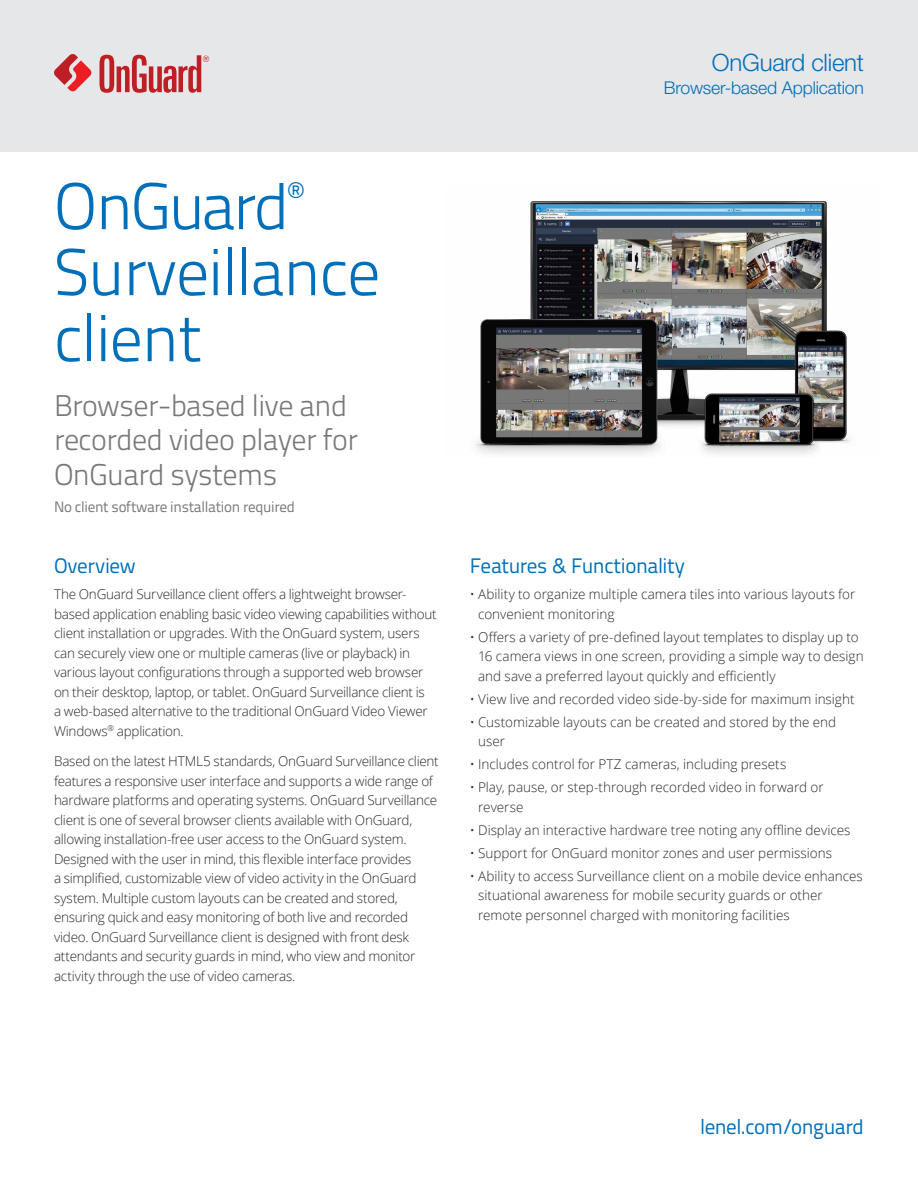
<style>
.page{position:relative;width:918px;height:1188px;background:#fff}
.page>*{position:absolute;margin:0;border:0;box-sizing:border-box;transform-origin:0 0}
.t1{font:300 66px/66px "Titillium Text 22 L";letter-spacing:-.02em;color:#006fba}
.t2{font:300 30px/34.5px "Titillium Text 22 L";letter-spacing:-.02em;color:#77787b}
.t3{font:300 24px "Helvetica Neue LT Pro";letter-spacing:-.01em;color:#006fba}
.t4{font:21px "Titillium Text 22 L";letter-spacing:-.02em;color:#006fba}
.t5{font:300 17.7px "Helvetica Neue LT Pro";letter-spacing:-.01em;color:#006fba}
.t6{font:15px "Titillium Text 22 L";letter-spacing:-.02em;color:#77787b}
.t7{font:300 13.5px/19.5px "Open Sans";letter-spacing:-.015em;color:#292829}
</style>
<div class="page">
<img style="left:475px;top:201px;width:376px;height:254px">
<div style="left:0;top:0;width:918px;height:151px;background:#e6e7e8"></div>
<svg style="left:54px;top:54px;width:38px;height:38px"></svg>
<svg style="left:99px;top:55px;width:110px;height:38px"></svg>
<h3 class="t3" style="left:712px;top:48px;width:154px">OnGuard client</h3>
<h3 class="t5" style="left:664px;top:77px;width:202px">Browser-based Application</h3>
<h1 class="t1" style="left:54px;top:170px;width:328px">OnGuard<sup>®<br></sup>Surveillance client</h1>
<h2 class="t2" style="left:54px;top:387px;width:305px">Browser-based live and recorded video player for<br>OnGuard systems</h2>
<p class="t6" style="left:54px;top:496px;width:243px">No client software installation required</p>
<h3 class="t4" style="left:54px;top:550px;width:83px">Overview</h3>
<p class="t7" style="left:54px;top:584px;width:384px">The OnGuard Surveillance client offers a lightweight browser&shy;based application enabling basic video viewing capabilities without client installation or upgrades. With the OnGuard system, users can securely view one or multiple cameras (live or playback) in various layout configurations through a supported web browser on their desktop, laptop, or tablet. OnGuard Surveillance client is<br>a web-based alternative to the traditional OnGuard Video Viewer Windows<sup>®</sup> application.</p>
<p class="t7" style="left:54px;top:751px;width:386px">Based on the latest HTML5 standards, OnGuard Surveillance client features a responsive user interface and supports a wide range of hardware platforms and operating systems. OnGuard Surveillance client is one of several browser clients available with OnGuard, allowing installation-free user access to the OnGuard system.<br>Designed with the user in mind, this flexible interface provides<br>a simplified, customizable view of video activity in the OnGuard system. Multiple custom layouts can be created and stored, ensuring quick and easy monitoring of both live and recorded video. OnGuard Surveillance client is designed with front desk attendants and security guards in mind, who view and monitor activity through the use of video cameras.</p>
<h3 class="t4" style="left:470px;top:550px;width:217px">Features &amp; Functionality</h3>
<p class="t7" style="left:478px;top:584px;width:379px;text-indent:-8px">• Ability to organize multiple camera tiles into various layouts for convenient monitoring</p>
<p class="t7" style="left:478px;top:627px;width:387px;text-indent:-8px">• Offers a variety of pre-defined layout templates to display up to<br>16 camera views in one screen, providing a simple way to design and save a preferred layout quickly and efficiently</p>
<p class="t7" style="left:470px;top:689px;width:386px">• View live and recorded video side-by-side for maximum insight</p>
<p class="t7" style="left:478px;top:712px;width:360px;text-indent:-8px">• Customizable layouts can be created and stored by the end user</p>
<p class="t7" style="left:470px;top:754px;width:318px">• Includes control for PTZ cameras, including presets</p>
<p class="t7" style="left:478px;top:777px;width:347px;text-indent:-8px">• Play, pause, or step-through recorded video in forward or reverse</p>
<p class="t7" style="left:470px;top:820px;width:382px">• Display an interactive hardware tree noting any offline devices</p>
<p class="t7" style="left:470px;top:843px;width:364px">• Support for OnGuard monitor zones and user permissions</p>
<p class="t7" style="left:478px;top:866px;width:386px;text-indent:-8px">• Ability to access Surveillance client on a mobile device enhances situational awareness for mobile security guards or other remote personnel charged with monitoring facilities</p>
<h3 class="t4" style="left:700px;top:1111px;width:165px">lenel.com/onguard</h3>
</div>
